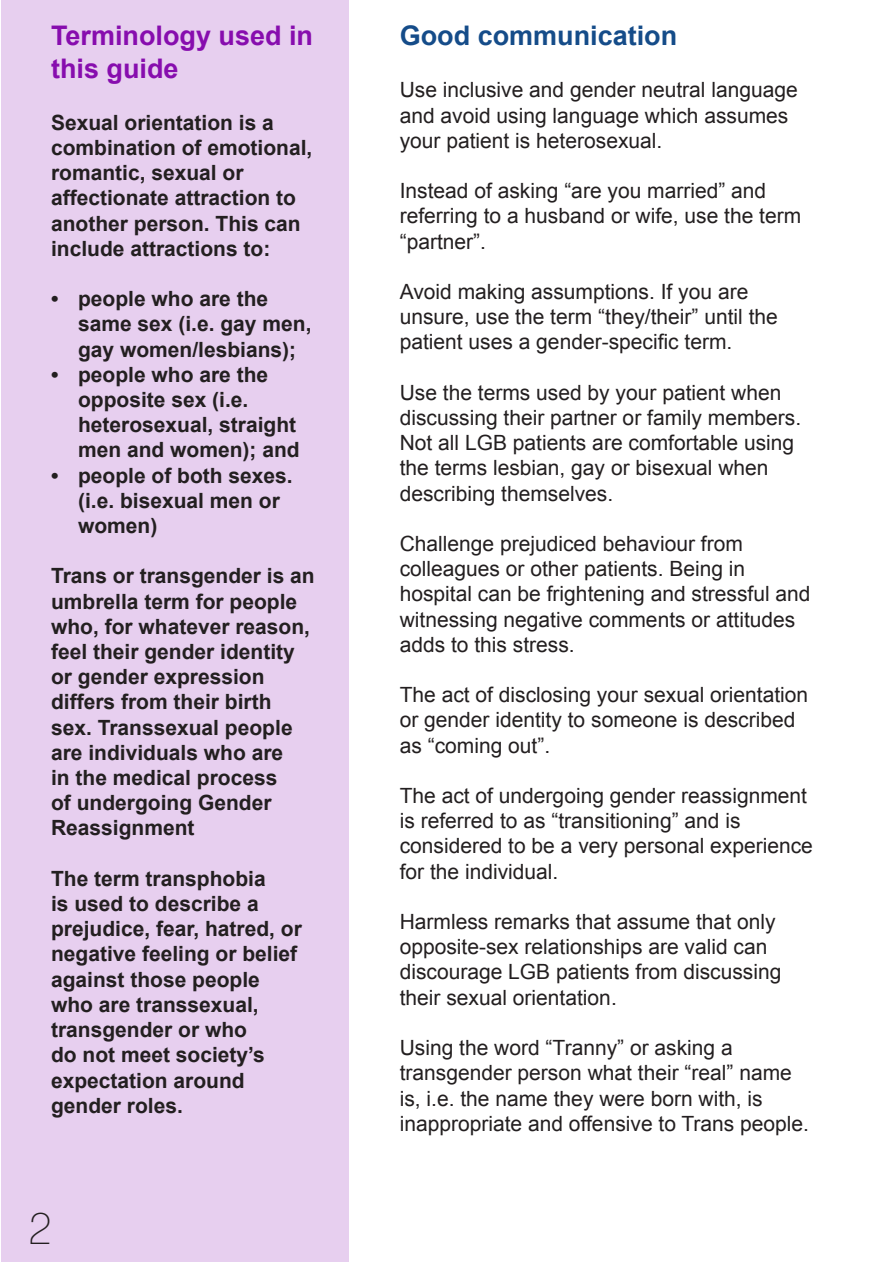
<style>
.page{position:relative;width:893px;height:1263px;background:#fff}
.page>*{position:absolute;margin:0;border:0;box-sizing:border-box;transform-origin:0 0}
.t1{font:100 45px "Swiss 721 BT";color:#231f20}
.t2{font:700 27px/32.4px "Arial";color:#870dae}
.t3{font:700 27px "Arial";color:#154c89}
.t4{font:21px/25.2px "Arial";color:#231f20}
.t5{font:700 21px/25.2px "Arial";color:#231f20}
</style>
<div class="page">
<div style="left:1px;top:1px;width:348px;height:1261px;background:#e7cfef"></div>
<p class="t2" style="left:51px;top:20px;width:264px">Terminology used in this guide</p>
<p class="t5" style="left:51px;top:111px;width:263px">Sexual orientation is a combination of emotional, romantic, sexual or affectionate attraction to another person. This can include attractions to:</p>
<p class="t5" style="left:78px;top:287px;width:235px;text-indent:-27px">• people who are the same sex (i.e. gay men, gay women/lesbians);</p>
<p class="t5" style="left:78px;top:363px;width:223px;text-indent:-27px">• people who are the opposite sex (i.e. heterosexual, straight men and women); and</p>
<p class="t5" style="left:78px;top:463px;width:216px;text-indent:-27px">• people of both sexes. (i.e. bisexual men or women)</p>
<p class="t5" style="left:51px;top:564px;width:265px">Trans or transgender is an umbrella term for people who, for whatever reason, feel their gender identity or gender expression differs from their birth sex. Transsexual people are individuals who are<br>in the medical process<br>of undergoing Gender<br>Reassignment</p>
<p class="t5" style="left:51px;top:867px;width:252px">The term transphobia<br>is used to describe a prejudice, fear, hatred, or negative feeling or belief against those people who are transsexual, transgender or who<br>do not meet society’s expectation around gender roles.</p>
<p class="t1" style="left:28px;top:1201px;width:25px">2</p>
<p class="t3" style="left:400px;top:18px;width:279px">Good communication</p>
<p class="t4" style="left:400px;top:78px;width:400px">Use inclusive and gender neutral language and avoid using language which assumes your patient is heterosexual.</p>
<p class="t4" style="left:400px;top:178px;width:403px">Instead of asking “are you married” and referring to a husband or wife, use the term “partner”.</p>
<p class="t4" style="left:400px;top:279px;width:380px">Avoid making assumptions. If you are unsure, use the term “they/their” until the patient uses a gender-specific term.</p>
<p class="t4" style="left:400px;top:380px;width:403px">Use the terms used by your patient when discussing their partner or family members.<br>Not all LGB patients are comfortable using the terms lesbian, gay or bisexual when describing themselves.</p>
<p class="t4" style="left:400px;top:531px;width:412px">Challenge prejudiced behaviour from colleagues or other patients. Being in hospital can be frightening and stressful and witnessing negative comments or attitudes adds to this stress.</p>
<p class="t4" style="left:400px;top:682px;width:410px">The act of disclosing your sexual orientation or gender identity to someone is described as “coming out”.</p>
<p class="t4" style="left:400px;top:783px;width:415px">The act of undergoing gender reassignment is referred to as “transitioning” and is considered to be a very personal experience for the individual.</p>
<p class="t4" style="left:400px;top:909px;width:383px">Harmless remarks that assume that only opposite-sex relationships are valid can discourage LGB patients from discussing their sexual orientation.</p>
<p class="t4" style="left:400px;top:1035px;width:411px">Using the word “Tranny” or asking a transgender person what their “real” name is, i.e. the name they were born with, is inappropriate and offensive to Trans people.</p>
</div>
